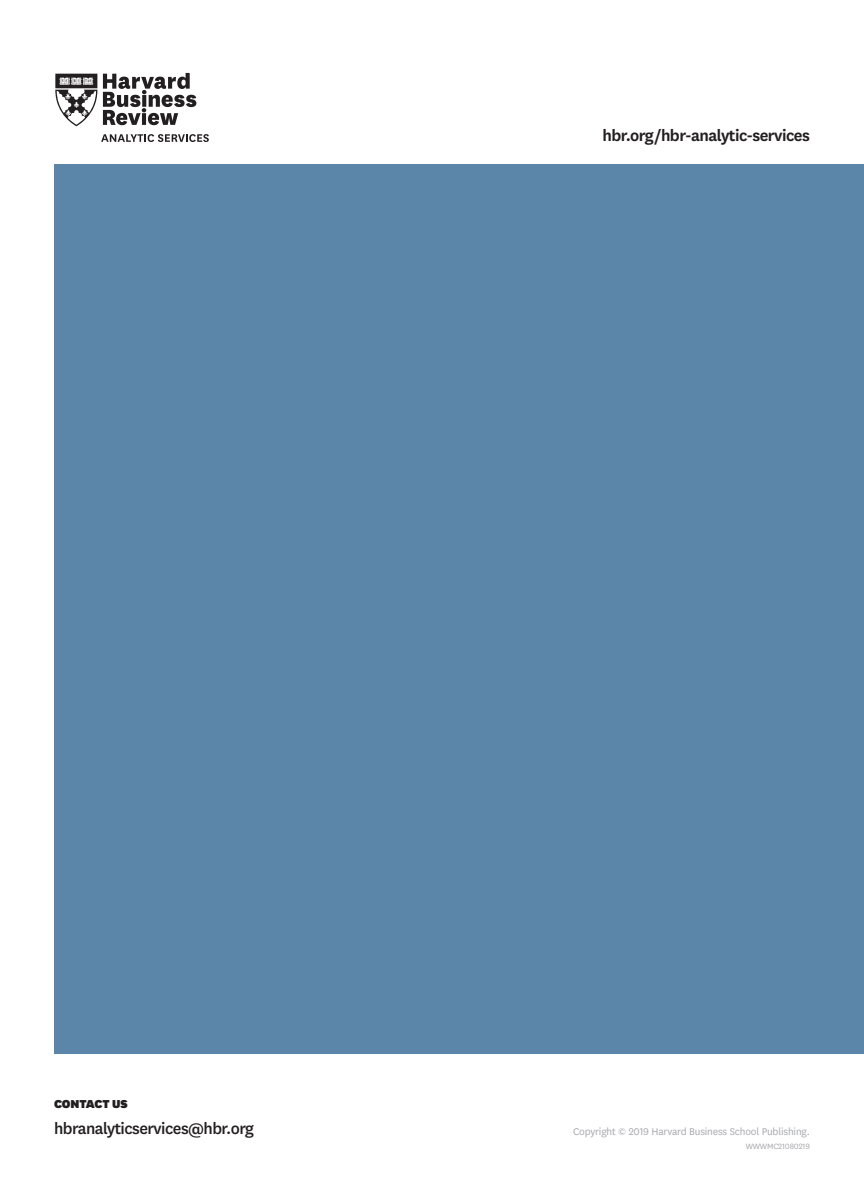
<style>
.page{position:relative;width:864px;height:1188px;background:#fff}
.page>*{position:absolute;margin:0;border:0;box-sizing:border-box;transform-origin:0 0}
.t1{font:600 18px "National HBR";letter-spacing:-.03em;color:#231f20}
.t2{font:500 18px "National HBR";letter-spacing:-.03em;color:#231f20}
.t3{font:900 13.5px "National HBR";color:#231f20}
.t4{font:11.4px "National HBR";letter-spacing:-.015em;color:#a8a9ad}
.deck{font:9px "National HBR";letter-spacing:-.015em;color:#a8a9ad}
</style>
<div class="page">
<svg style="left:55px;top:72px;width:141px;height:55px"></svg>
<svg style="left:101px;top:134px;width:108px;height:8px"></svg>
<div style="left:54px;top:165px;width:810px;height:889px;background:#5b85a9"></div>
<h1 class="t1" style="left:603px;top:123px;width:209px">hbr.org/hbr-analytic-services</h1>
<p class="t3" style="left:54px;top:1095px;width:75px">CONTACT US</p>
<h1 class="t2" style="left:54px;top:1116px;width:202px">hbranalyticservices@hbr.org</h1>
<p class="t4" style="left:573px;top:1124px;width:238px">Copyright © 2019 Harvard Business School Publishing.</p>
<p class="deck" style="left:746px;top:1141px;width:66px">WWWMC21080219</p>
</div>
